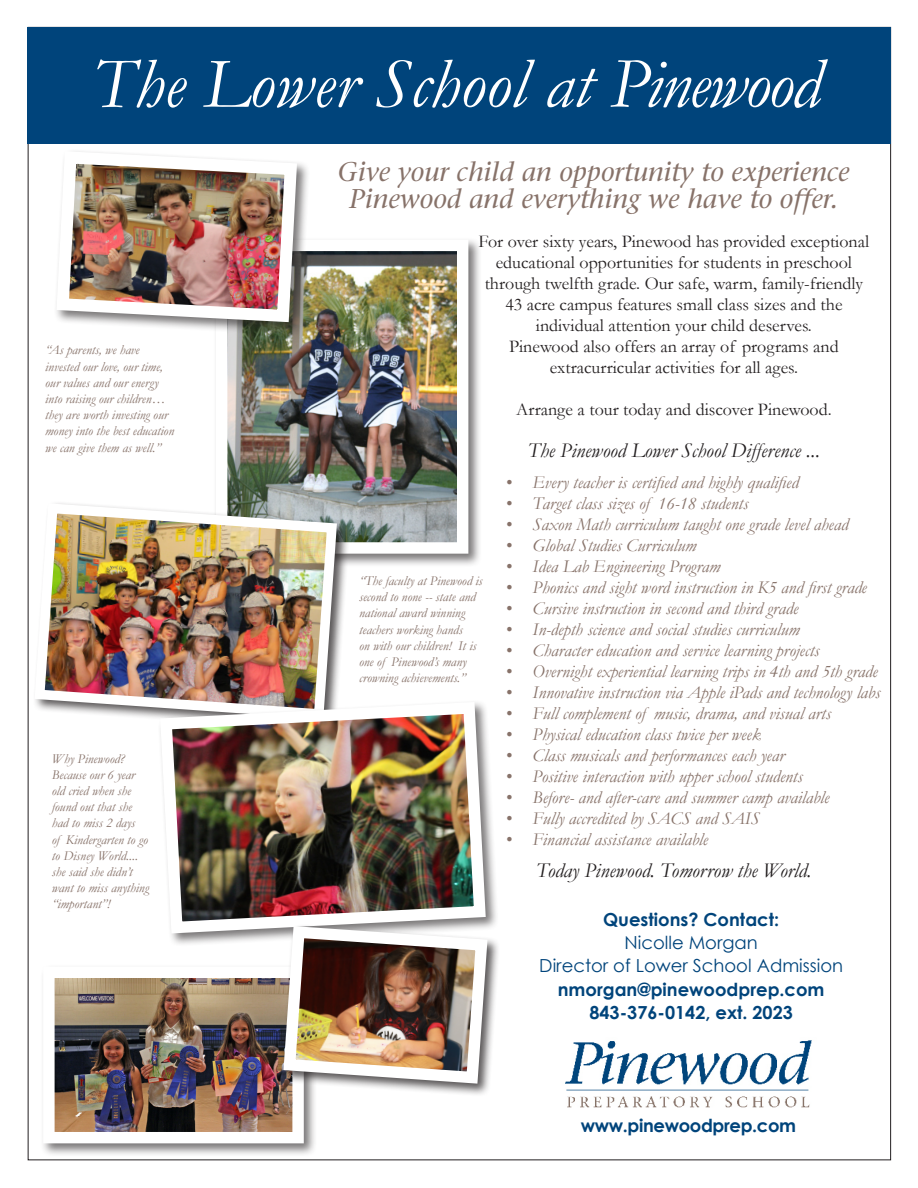
<style>
.page{position:relative;width:918px;height:1188px;background:#fff}
.page>*{position:absolute;margin:0;border:0;box-sizing:border-box;transform-origin:0 0}
.t1{font:italic 72px "Garamond";color:#fff}
.t2{font:italic 500 27px "Stone Serif Std";color:#877269}
.t3{font:italic 21px "Garamond";color:#231f20}
.t4{font:italic 18px "Garamond";color:#877269}
.t5{font:18px/21px "Garamond";color:#231f20;text-align:center}
.t6{font:700 18px "Century Gothic";color:#00447b}
.t7{font:18px "Century Gothic";color:#00447b}
.t8{font:700 18px "Century Gothic";letter-spacing:-.02em;color:#00447b}
.t9{font:italic 13.5px/16.2px "Garamond";color:#877269}
</style>
<div class="page">
<div style="left:27px;top:27px;width:864px;height:116px;background:#00447b"></div>
<img style="left:565px;top:1040px;width:247px;height:68px">
<div style="left:213px;top:237px;width:269px;height:330px;background:#231f20;opacity:.6"></div>
<img style="left:228px;top:252px;width:228px;height:290px">
<div style="left:32px;top:501px;width:318px;height:231px;background:#231f20;opacity:.75"></div>
<img style="left:32px;top:498px;width:310px;height:226px">
<div style="left:54px;top:149px;width:256px;height:186px;background:#231f20;opacity:.6"></div>
<img style="left:54px;top:149px;width:249px;height:179px">
<div style="left:40px;top:964px;width:277px;height:193px;background:#231f20;opacity:.6"></div>
<img style="left:55px;top:979px;width:237px;height:152px">
<div style="left:158px;top:700px;width:341px;height:246px;background:#231f20;opacity:.6"></div>
<img style="left:154px;top:696px;width:338px;height:243px">
<div style="left:281px;top:924px;width:219px;height:173px;background:#231f20;opacity:.75"></div>
<img style="left:277px;top:920px;width:217px;height:170px">
<p class="t1" style="left:92px;top:35px;width:730px">The Lower School at Pinewood</p>
<p class="t9" style="left:45px;top:342px;width:130px">“As parents, we have invested our love, our time, our values and our energy into raising our children… they are worth investing our money into the best education we can give them as well.”</p>
<p class="t9" style="left:52px;top:750px;width:99px">Why Pinewood?<br>Because our 6 year old cried when she found out that she had to miss 2 days<br>of Kindergarten to go to Disney World.... she said she didn’t want to miss anything “important”!</p>
<p class="t2" style="left:338px;top:156px;width:514px">Give your child an opportunity to experience</p>
<p class="t2" style="left:350px;top:183px;width:490px">Pinewood and everything we have to offer.</p>
<p class="t5" style="left:479px;top:230px;width:392px">For over sixty years, Pinewood has provided exceptional educational opportunities for students in preschool through twelfth grade. Our safe, warm, family-friendly 43 acre campus features small class sizes and the individual attention your child deserves.</p>
<p class="t5" style="left:509px;top:335px;width:331px">Pinewood also offers an array of programs and extracurricular activities for all ages.</p>
<p class="t5" style="left:516px;top:398px;width:317px">Arrange a tour today and discover Pinewood.</p>
<p class="t3" style="left:528px;top:436px;width:294px">The Pinewood Lower School Difference ...</p>
<p class="t9" style="left:359px;top:572px;width:125px">“The faculty at Pinewood is second to none -- state and national award winning teachers working hands<br>on with our children! It is one of Pinewood’s many crowning achievements.”</p>
<p class="t4" style="left:506px;top:471px;width:295px">• Every teacher is certified and highly qualified</p>
<p class="t4" style="left:506px;top:492px;width:244px">• Target class sizes of 16-18 students</p>
<p class="t4" style="left:506px;top:513px;width:344px">• Saxon Math curriculum taught one grade level ahead</p>
<p class="t4" style="left:506px;top:534px;width:192px">• Global Studies Curriculum</p>
<p class="t4" style="left:506px;top:555px;width:216px">• Idea Lab Engineering Program</p>
<p class="t4" style="left:506px;top:576px;width:363px">• Phonics and sight word instruction in K5 and first grade</p>
<p class="t4" style="left:506px;top:597px;width:294px">• Cursive instruction in second and third grade</p>
<p class="t4" style="left:506px;top:618px;width:296px">• In-depth science and social studies curriculum</p>
<p class="t4" style="left:506px;top:639px;width:315px">• Character education and service learning projects</p>
<p class="t4" style="left:506px;top:660px;width:374px">• Overnight experiential learning trips in 4th and 5th grade</p>
<p class="t4" style="left:506px;top:681px;width:376px">• Innovative instruction via Apple iPads and technology labs</p>
<p class="t4" style="left:506px;top:702px;width:327px">• Full complement of music, drama, and visual arts</p>
<p class="t4" style="left:506px;top:723px;width:257px">• Physical education class twice per week</p>
<p class="t4" style="left:506px;top:744px;width:281px">• Class musicals and performances each year</p>
<p class="t4" style="left:506px;top:765px;width:299px">• Positive interaction with upper school students</p>
<p class="t4" style="left:506px;top:786px;width:325px">• Before- and after-care and summer camp available</p>
<p class="t4" style="left:506px;top:807px;width:256px">• Fully accredited by SACS and SAIS</p>
<p class="t4" style="left:506px;top:828px;width:204px">• Financial assistance available</p>
<p class="t3" style="left:536px;top:856px;width:277px">Today Pinewood. Tomorrow the World.</p>
<p class="t6" style="left:603px;top:905px;width:178px">Questions? Contact:</p>
<p class="t7" style="left:625px;top:930px;width:135px">Nicolle Morgan</p>
<p class="t7" style="left:539px;top:953px;width:305px">Director of Lower School Admission</p>
<p class="t6" style="left:558px;top:976px;width:268px">nmorgan@pinewoodprep.com</p>
<p class="t6" style="left:590px;top:999px;width:205px">843-376-0142, ext. 2023</p>
<p class="t8" style="left:581px;top:1112px;width:217px">www.pinewoodprep.com</p>
</div>
